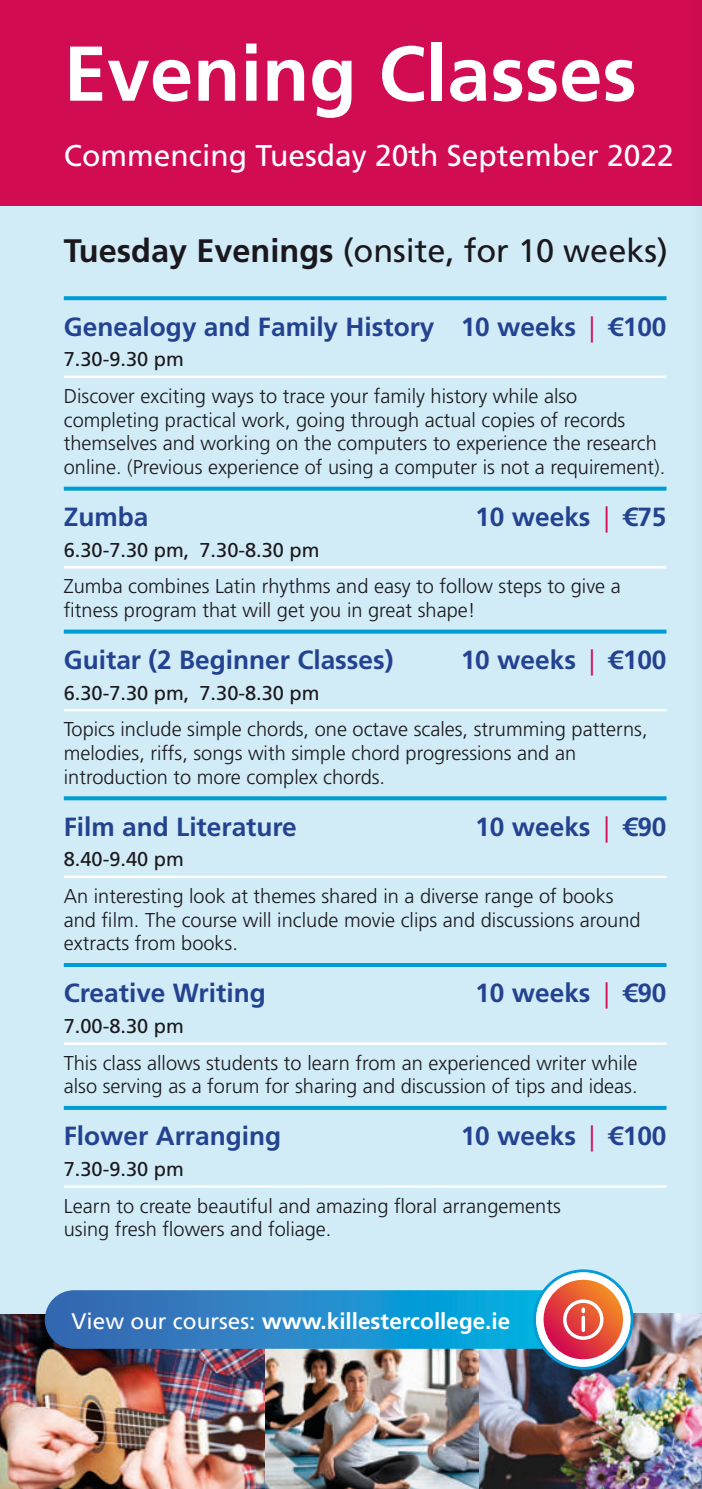
<style>
.page{position:relative;width:702px;height:1489px;background:#fff}
.page>*{position:absolute;margin:0;border:0;box-sizing:border-box;transform-origin:0 0}
.t1{font:700 77.5px "Frutiger LT Std";color:#fff}
.t2{font:32.5px "Frutiger LT Std";color:#1a181c}
.t3{font:30px "Frutiger LT Std";color:#fff}
.t4{font:700 26.25px "Frutiger LT Std";color:#23428f}
.t5{font:700 22.5px "Frutiger LT Std";color:#fff}
.t6{font:300 20px/23.8px "Frutiger LT Std";color:#1a181c}
.t7{font:20px "Frutiger LT Std";color:#1a181c}
.s1{font-weight:700}
.s2{font-weight:300;color:#d10c53}
.s3{font-weight:400}
</style>
<div class="page">
<div style="left:0;top:0;width:702px;height:1312px;background:#d1ebf7"></div>
<div style="left:0;top:0;width:702px;height:206px;background:#d10c53"></div>
<img style="left:0;top:1314px;width:266px;height:174px">
<img style="left:478px;top:1312px;width:211px;height:176px">
<img style="left:266px;top:1348px;width:212px;height:140px">
<svg style="left:64px;top:296px;width:602px;height:4px;background:#0aa1d6"></svg>
<hr style="left:64px;top:375px;width:602px;height:3px;background:#fff">
<svg style="left:64px;top:486px;width:602px;height:4px;background:#23aada"></svg>
<hr style="left:64px;top:566px;width:602px;height:2px;background:#fff">
<svg style="left:64px;top:629px;width:602px;height:4px;background:#1fa8da"></svg>
<hr style="left:64px;top:709px;width:602px;height:2px;background:#fff">
<svg style="left:64px;top:796px;width:602px;height:4px;background:#0fa2d7"></svg>
<hr style="left:64px;top:875px;width:602px;height:3px;background:#fff">
<hr style="left:64px;top:963px;width:602px;height:3px;background:#009dd5">
<hr style="left:64px;top:1042px;width:602px;height:2px;background:#fff">
<svg style="left:64px;top:1105px;width:602px;height:4px;fill:#009dd5"></svg>
<hr style="left:64px;top:1185px;width:602px;height:2px;background:#fff">
<svg style="left:45px;top:1290px;width:567px;height:58px;background:#228ac9"></svg>
<svg style="left:533px;top:1269px;width:100px;height:100px"></svg>
<div style="left:536px;top:1272px;width:94px;height:94px;background:#fff;border-radius:50%"></div>
<svg style="left:543px;top:1279px;width:80px;height:80px;background:#e55645"></svg>
<div style="left:563px;top:1299px;width:40px;height:40px;border:3px solid #fff;border-radius:50%"></div>
<svg style="left:581px;top:1317px;width:4px;height:13px"></svg>
<div style="left:689px;top:0;width:13px;height:1488px;background:#1a181c;opacity:.3"></div>
<hr style="left:701px;top:0;width:1px;height:1488px;background:#dadbdc">
<h1 class="t1" style="left:64px;top:28px;width:574px">Evening Classes</h1>
<h3 class="t3" style="left:64px;top:138px;width:611px">Commencing Tuesday 20th September 2022</h3>
<h2 class="t2" style="left:64px;top:231px;width:605px"><span class="s1">Tuesday Evenings</span> (onsite, for 10 weeks)</h2>
<h3 class="t4" style="left:64px;top:311px;width:604px">Genealogy and Family History 10 weeks <span class="s2">|</span> €100</h3>
<p class="t7" style="left:64px;top:347px;width:122px">7.30-9.30 pm</p>
<p class="t6" style="left:64px;top:384px;width:603px">Discover exciting ways to trace your family history while also completing practical work, going through actual copies of records themselves and working on the computers to experience the research online. (Previous experience of using a computer is not a requirement).</p>
<h3 class="t4" style="left:64px;top:501px;width:86px">Zumba</h3>
<h3 class="t4" style="left:475px;top:501px;width:193px">10 weeks <span class="s2">|</span> €75</h3>
<p class="t7" style="left:64px;top:538px;width:257px">6.30-7.30 pm, 7.30-8.30 pm</p>
<p class="t6" style="left:64px;top:575px;width:558px">Zumba combines Latin rhythms and easy to follow steps to give a fitness program that will get you in great shape!</p>
<h3 class="t4" style="left:64px;top:644px;width:331px">Guitar (2 Beginner Classes)</h3>
<h3 class="t4" style="left:460px;top:644px;width:207px">10 weeks <span class="s2">|</span> €100</h3>
<p class="t7" style="left:64px;top:681px;width:257px">6.30-7.30 pm, 7.30-8.30 pm</p>
<p class="t6" style="left:64px;top:717px;width:585px">Topics include simple chords, one octave scales, strumming patterns, melodies, riffs, songs with simple chord progressions and an introduction to more complex chords.</p>
<h3 class="t4" style="left:64px;top:811px;width:234px">Film and Literature</h3>
<h3 class="t4" style="left:475px;top:811px;width:193px">10 weeks <span class="s2">|</span> €90</h3>
<p class="t7" style="left:64px;top:847px;width:122px">8.40-9.40 pm</p>
<p class="t6" style="left:64px;top:884px;width:578px">An interesting look at themes shared in a diverse range of books and film. The course will include movie clips and discussions around extracts from books.</p>
<h3 class="t4" style="left:64px;top:977px;width:203px">Creative Writing</h3>
<h3 class="t4" style="left:475px;top:977px;width:193px">10 weeks <span class="s2">|</span> €90</h3>
<p class="t7" style="left:64px;top:1014px;width:122px">7.00-8.30 pm</p>
<p class="t6" style="left:64px;top:1051px;width:575px">This class allows students to learn from an experienced writer while also serving as a forum for sharing and discussion of tips and ideas.</p>
<h3 class="t4" style="left:64px;top:1120px;width:219px">Flower Arranging</h3>
<h3 class="t4" style="left:460px;top:1120px;width:207px">10 weeks <span class="s2">|</span> €100</h3>
<p class="t7" style="left:64px;top:1157px;width:122px">7.30-9.30 pm</p>
<p class="t6" style="left:64px;top:1193px;width:498px">Learn to create beautiful and amazing floral arrangements using fresh flowers and foliage.</p>
<p class="t5" style="left:72px;top:1307px;width:440px"><span class="s3">View our courses:</span> www.killestercollege.ie</p>
</div>
